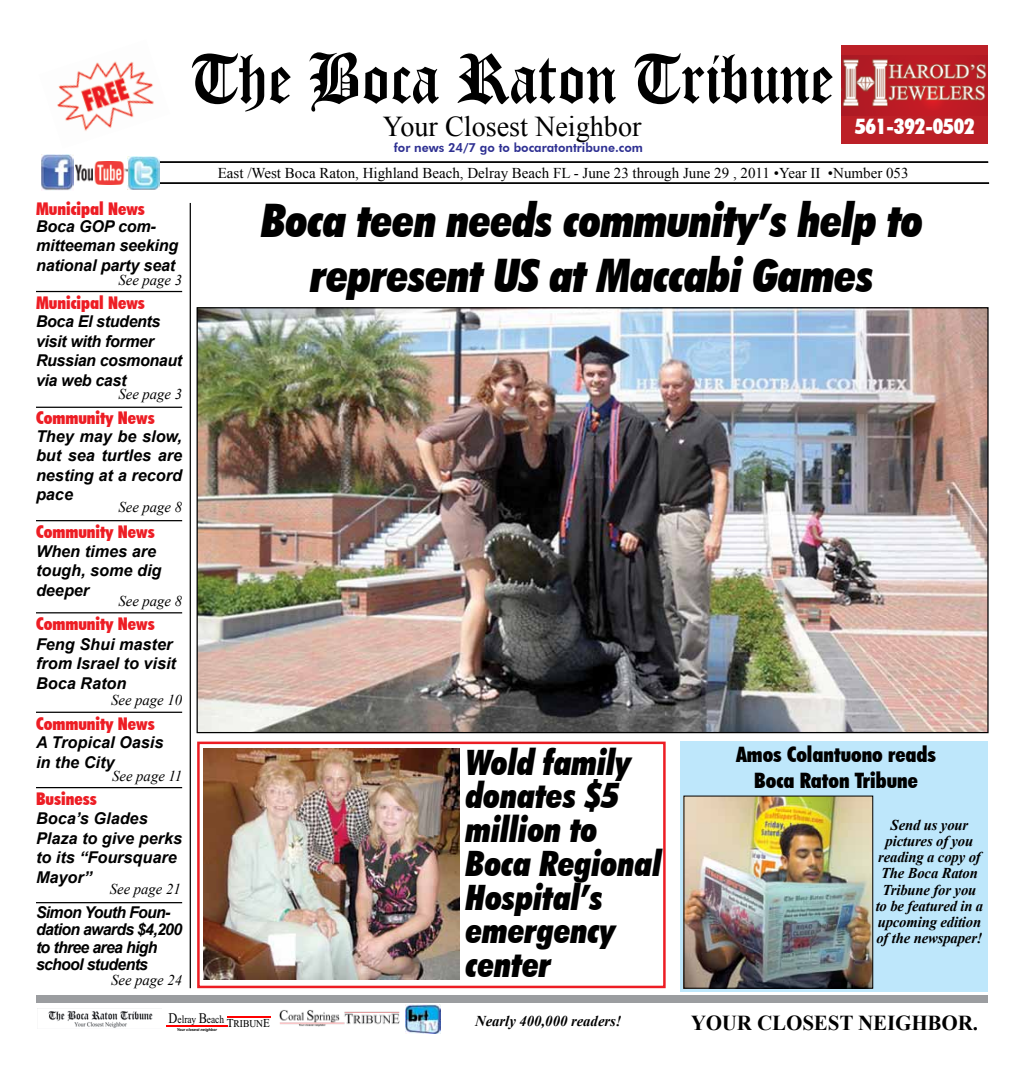
<style>
.page{position:relative;width:1024px;height:1080px;background:#fff}
.page>*{position:absolute;margin:0;border:0;box-sizing:border-box;transform-origin:0 0}
.t1{font:76.25px "Cloister Black BT";color:#000}
.t2{font:italic 900 condensed 46.25px/55.5px "Futura BT";letter-spacing:-.01em;color:#000;text-align:center}
.t3{font:italic 900 condensed 35px/33.8px "Futura BT";color:#000}
.t4{font:28.75px "Times New Roman";color:#000}
.t5{font:900 condensed 21.25px/25.5px "Futura BT";color:#000;text-align:center}
.t6{font:700 21.25px "Times New Roman";color:#000}
.t7{font:900 condensed 21.25px "Futura BT";color:#fff}
.t8{font:900 condensed 17.5px "Futura BT";color:#ed1d24}
.t9{font:italic 700 16.25px/19.5px "Arial";color:#000}
.t10{font:italic 700 16.25px/17.5px "Arial";letter-spacing:-.04em;color:#000}
.t11{font:italic 700 16.25px/19.5px "Arial";letter-spacing:-.02em;color:#000}
.t12{font:italic 700 15px/16.2px "Times New Roman";letter-spacing:-.01em;color:#000;text-align:center}
.t13{font:15px "Times New Roman";color:#000}
.t14{font:italic 15px "Times New Roman";color:#000}
.t15{font:800 12.5px "Futura BT";color:#2e3092}
.t16{font:11.12px "Times New Roman";color:#000;scale:.84 1}
.t17{font:italic 700 4px "Arial";color:#000;scale:.95 1}
.s1{font-size:14.75px}
.s2{font-size:12.12px;color:#e6e6e6}
</style>
<div class="page">
<div style="left:842px;top:45px;width:146px;height:99px;background:#bc2027"></div>
<img style="left:842px;top:56px;width:146px;height:60px">
<hr style="left:138px;top:162px;width:850px;height:1px;background:#000">
<hr style="left:136px;top:183px;width:853px;height:1px;background:#000">
<img style="left:42px;top:155px;width:31px;height:35px">
<img style="left:128px;top:156px;width:31px;height:34px">
<img style="left:75px;top:162px;width:53px;height:22px">
<img style="left:48px;top:1011px;width:105px;height:17px">
<img style="left:280px;top:1010px;width:119px;height:17px">
<hr style="left:166px;top:1026px;width:61px;height:1px;background:#f00">
<hr style="left:227px;top:1017px;width:44px;height:1px;background:#f00">
<img style="left:405px;top:1005px;width:35px;height:28px">
<div style="left:36px;top:995px;width:952px;height:8px;background:#9b9da0"></div>
<div style="left:681px;top:741px;width:307px;height:251px;background:#bee7fb"></div>
<hr style="left:36px;top:712px;width:146px;height:1px;background:#000">
<hr style="left:36px;top:407px;width:146px;height:1px;background:#000">
<hr style="left:36px;top:291px;width:146px;height:1px;background:#000">
<hr style="left:190px;top:203px;width:1px;height:785px;background:#000">
<hr style="left:36px;top:520px;width:146px;height:1px;background:#000">
<img style="left:57px;top:61px;width:97px;height:70px">
<hr style="left:36px;top:612px;width:146px;height:1px;background:#000">
<img style="left:203px;top:749px;width:256px;height:230px">
<div style="left:197px;top:742px;width:469px;height:246px;border:2px solid #ed1d24"></div>
<hr style="left:36px;top:787px;width:146px;height:1px;background:#000">
<hr style="left:36px;top:902px;width:146px;height:1px;background:#000">
<img style="left:198px;top:309px;width:788px;height:422px">
<img style="left:685px;top:798px;width:186px;height:189px">
<div style="left:683px;top:796px;width:190px;height:193px;border:1px solid #000"></div>
<h1 class="t1" style="left:191px;top:32px;width:643px">The Boca Raton Tribune</h1>
<p class="t8" style="left:36px;top:198px;width:110px">Municipal News</p>
<p class="t9" style="left:36px;top:217px;width:144px">Boca GOP com&shy;mitteeman seeking national party seat</p>
<p class="t14" style="left:118px;top:269px;width:65px">See page 3</p>
<p class="t8" style="left:36px;top:292px;width:110px">Municipal News</p>
<p class="t11" style="left:36px;top:313px;width:148px">Boca El students visit with former<br>Russian cosmonaut via web cast</p>
<p class="t14" style="left:118px;top:384px;width:65px">See page 3</p>
<p class="t8" style="left:36px;top:407px;width:120px">Community News</p>
<p class="t9" style="left:36px;top:427px;width:148px;text-align:justify">They may be slow, but sea turtles are nesting at a record pace</p>
<p class="t14" style="left:118px;top:496px;width:65px">See page 8</p>
<p class="t8" style="left:36px;top:522px;width:120px">Community News</p>
<p class="t9" style="left:36px;top:542px;width:127px">When times are tough, some dig deeper</p>
<p class="t14" style="left:118px;top:591px;width:65px">See page 8</p>
<p class="t8" style="left:36px;top:613px;width:120px">Community News</p>
<p class="t9" style="left:36px;top:635px;width:141px">Feng Shui master from Israel to visit<br>Boca Raton</p>
<p class="t8" style="left:36px;top:713px;width:120px">Community News</p>
<p class="t9" style="left:36px;top:734px;width:129px">A Tropical Oasis in the City</p>
<p class="t14" style="left:112px;top:766px;width:71px">See page 11</p>
<p class="t14" style="left:111px;top:690px;width:73px">See page 10</p>
<p class="t8" style="left:36px;top:788px;width:62px">Business</p>
<p class="t9" style="left:36px;top:809px;width:148px">Boca’s Glades<br>Plaza to give perks to its “Foursquare<br>Mayor”</p>
<p class="t14" style="left:110px;top:879px;width:73px">See page 21</p>
<p class="t10" style="left:36px;top:904px;width:148px">Simon Youth Foun&shy;dation awards $4,200 to three area high school students</p>
<p class="t14" style="left:111px;top:970px;width:73px">See page 24</p>
<h3 class="t4" style="left:383px;top:107px;width:260px">Your Closest Neighbor</h3>
<p class="t13" style="left:218px;top:162px;width:692px">East /West Boca Raton, Highland Beach, Delray Beach FL - June 23 through June 29 , 2011 •Year II •Number 053</p>
<h3 class="t7" style="left:855px;top:113px;width:121px">561-392-0502</h3>
<p class="t15" style="left:394px;top:140px;width:251px">for news 24/7 go to bocaratontribune.com</p>
<h2 class="t2" style="left:261px;top:192px;width:663px">Boca teen needs community’s help to represent US at Maccabi Games</h2>
<h3 class="t3" style="left:466px;top:745px;width:197px">Wold family donates $5 million to<br>Boca Regional<br>Hospital’s emergency center</h3>
<h3 class="t5" style="left:736px;top:742px;width:202px">Amos Colantuono reads<br>Boca Raton Tribune</h3>
<p class="t12" style="left:875px;top:816px;width:109px">Send us your pictures of you reading a copy of<br>The Boca Raton<br>Tribune for you to be featured in a upcoming edition of the newspaper!</p>
<p class="t16" style="left:169px;top:1012px;width:122px"><span class="s1">D</span>elray <span class="s1">B</span>each <span class="s2">T</span><sub>RIBUN</sub><span class="s2">E</span></p>
<p class="t17" style="left:177px;top:1027px;width:44px">Your closest neighbor</p>
<p class="t12" style="left:475px;top:1012px;width:148px">Nearly 400,000 readers!</p>
<h3 class="t6" style="left:691px;top:1008px;width:289px">YOUR CLOSEST NEIGHBOR.</h3>
</div>
